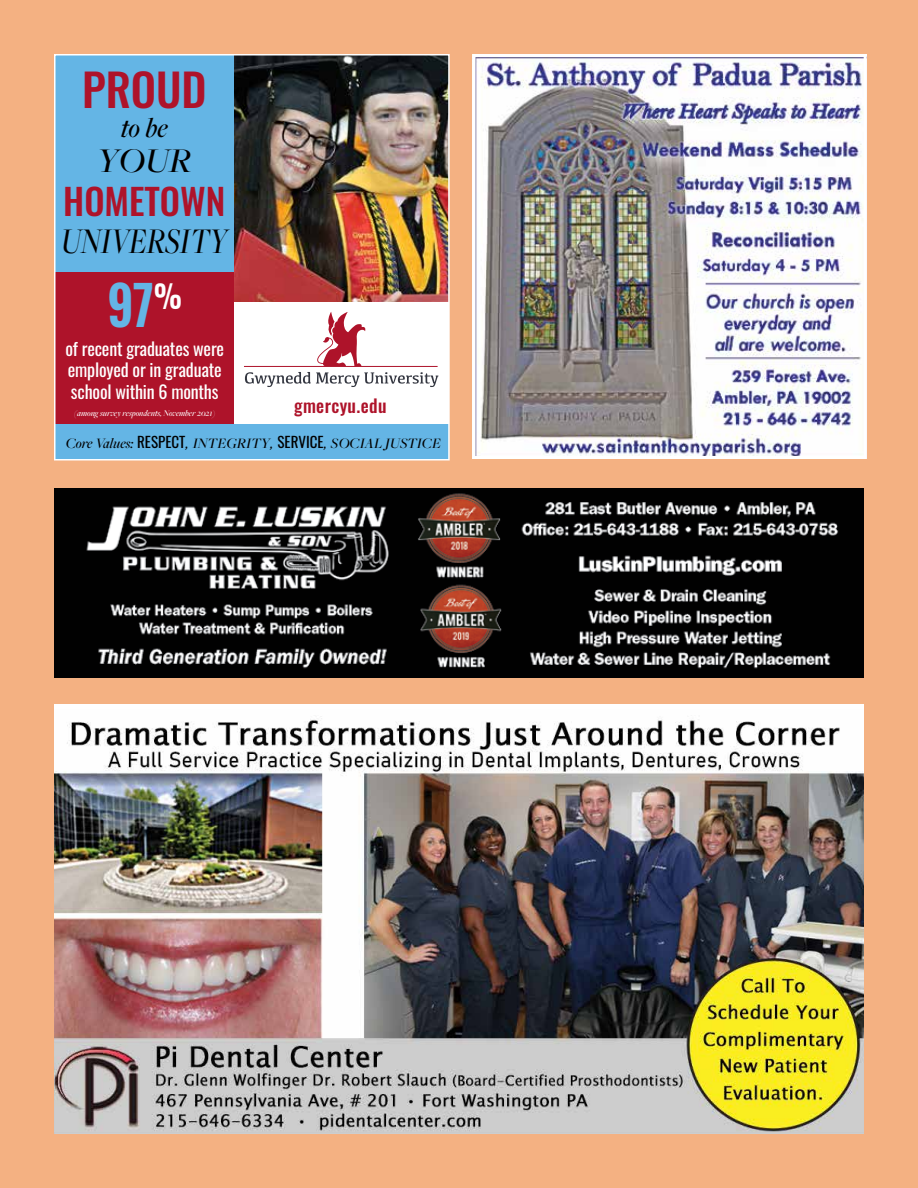
<style>
.page{position:relative;width:918px;height:1188px;background:#f4b182}
.page>*{position:absolute;margin:0;border:0;box-sizing:border-box;transform-origin:0 0}
.t1{font:600 54.45px "Oswald";color:#64b5e5;scale:.91 1}
.t2{font:500 45px "Oswald";color:#ae132a}
.t3{font:italic 500 37.5px "Freight Big Pro";color:#000;scale:.8 1}
.t4{font:500 36px "Oswald";color:#ae132a}
.t5{font:italic 500 36px "Freight Big Pro";color:#000}
.t6{font:italic 500 28.95px "Freight Big Pro";color:#000}
.t7{font:18px/21.6px "Oswald";letter-spacing:-.01em;color:#fff}
.t8{font:500 18px "Oswald";letter-spacing:.02em;color:#ae132a}
.t9{font:italic 500 15px "Freight Big Pro";color:#000}
.t10{font:italic 500 9px "Freight Big Pro";color:#fff}
.s1{font-family:"Oswald";font-weight:400;font-style:normal}
.s2{font-family:"Proxima Nova";font-weight:400}
</style>
<div class="page">
<hr style="left:0;top:1144px;width:1px;height:44px;background:#7f6127">
<img style="left:54px;top:489px;width:810px;height:189px">
<img style="left:54px;top:709px;width:810px;height:425px">
<img style="left:476px;top:58px;width:387px;height:397px">
<div style="left:472px;top:54px;width:395px;height:405px;border:3px solid #fff"></div>
<div style="left:55px;top:55px;width:394px;height:405px;background:#fff"></div>
<div style="left:55px;top:55px;width:183px;height:222px;background:#64b5e5"></div>
<div style="left:55px;top:272px;width:179px;height:156px;background:#ae132a"></div>
<svg style="left:244px;top:312px;width:194px;height:75px"></svg>
<div style="left:55px;top:425px;width:394px;height:35px;background:#64b5e5"></div>
<img style="left:234px;top:57px;width:213px;height:244px">
<div style="left:54px;top:54px;width:396px;height:406px;border:2px solid #fff"></div>
<h2 class="t2" style="left:82px;top:66px;width:126px">PROUD</h2>
<h3 class="t6" style="left:121px;top:109px;width:48px">to be</h3>
<h3 class="t5" style="left:97px;top:136px;width:96px">YOUR</h3>
<h3 class="t4" style="left:63px;top:182px;width:164px">HOMETOWN</h3>
<h3 class="t3" style="left:61px;top:217px;width:210px">UNIVERSITY</h3>
<h1 class="t1" style="left:107px;top:277px;width:84px">97<sup>%</sup></h1>
<p class="t7" style="left:65px;top:336px;width:160px">of recent graduates were employed or in graduate school within 6 months</p>
<p class="t10" style="left:74px;top:407px;width:143px">(among survey respondents, November 2021)</p>
<p class="t8" style="left:294px;top:396px;width:94px">gmercyu.edu</p>
<p class="t9" style="left:66px;top:433px;width:377px">Core Values: <span class="s1">RESPECT</span><span class="s2">,</span> INTEGRITY<span class="s2">,</span> <span class="s1">SERVICE</span><span class="s2">,</span> SOCIAL JUSTICE</p>
</div>
